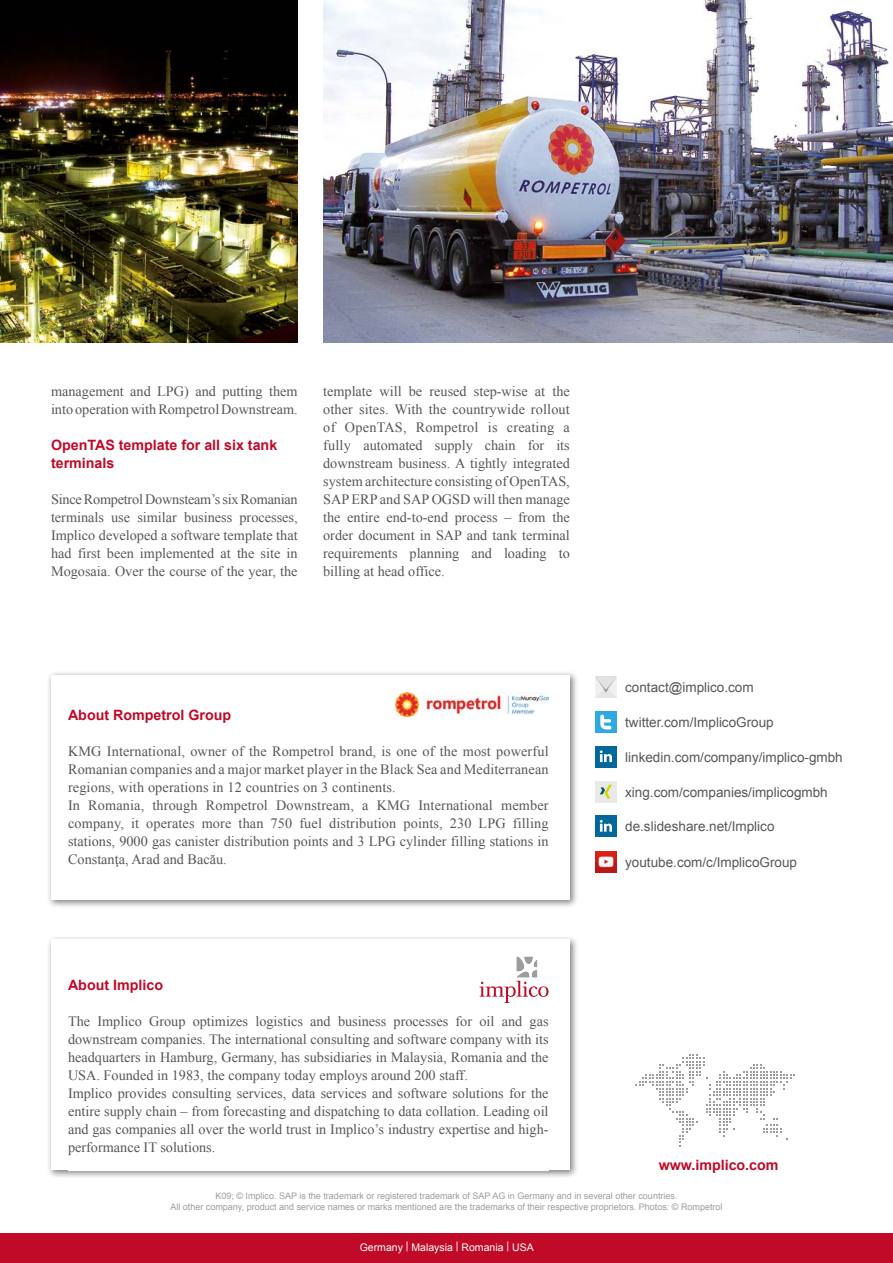
<style>
.page{position:relative;width:893px;height:1263px;background:#fff}
.page>*{position:absolute;margin:0;border:0;box-sizing:border-box;transform-origin:0 0}
.t1{font:900 20.4px "Arial";color:#c10a27}
.t2{font:14.25px/18px "Times New Roman";color:#575756}
.t3{font:700 14.25px/18px "Arial";color:#c10a27}
.t4{font:13.5px "Arial";color:#575756}
.t5{font:10.5px "Arial";color:#fff}
.t6{font:9px/10.8px "Arial";color:#9d9d9c;text-align:center}
.s1{font-weight:900;font-size:20.4px}
</style>
<div class="page">
<div style="left:0;top:1233px;width:893px;height:30px;background:#c10a27"></div>
<img style="left:323px;top:0;width:570px;height:342px">
<img style="left:0;top:0;width:298px;height:342px">
<div style="left:46px;top:670px;width:533px;height:239px;background:#000;opacity:.5"></div>
<div style="left:51px;top:675px;width:519px;height:225px;background:#fff"></div>
<div style="left:46px;top:935px;width:533px;height:244px;background:#000;opacity:.5"></div>
<div style="left:51px;top:940px;width:519px;height:230px;background:#fff"></div>
<svg style="left:480px;top:957px;width:69px;height:46px"></svg>
<svg style="left:635px;top:1054px;width:160px;height:92px"></svg>
<img style="left:396px;top:692px;width:153px;height:24px">
<div style="left:595px;top:746px;width:21px;height:21px;background:#02679a"></div>
<svg style="left:600px;top:750px;width:12px;height:12px"></svg>
<div style="left:595px;top:711px;width:21px;height:21px;background:#2ea9e1"></div>
<svg style="left:600px;top:714px;width:11px;height:15px"></svg>
<div style="left:595px;top:781px;width:21px;height:21px;background:#e9e9e9"></div>
<svg style="left:600px;top:785px;width:12px;height:13px"></svg>
<div style="left:595px;top:816px;width:21px;height:21px;background:#02679a"></div>
<svg style="left:600px;top:820px;width:12px;height:12px"></svg>
<img style="left:595px;top:851px;width:21px;height:21px">
<svg style="left:595px;top:677px;width:21px;height:21px"></svg>
<p class="t2" style="left:51px;top:382px;width:248px">management and LPG) and putting them into operation with Rompetrol Downstream.</p>
<p class="t3" style="left:51px;top:436px;width:228px">OpenTAS template for all six tank terminals</p>
<p class="t2" style="left:51px;top:490px;width:248px;text-align:justify">Since Rompetrol Downsteam’s six Romanian terminals use similar business processes, Implico developed a software template that had first been implemented at the site in Mogosaia. Over the course of the year, the</p>
<p class="t2" style="left:323px;top:382px;width:248px;text-align:justify">template will be reused step-wise at the other sites. With the countrywide rollout of OpenTAS, Rompetrol is creating a fully automated supply chain for its downstream business. A tightly integrated system architecture consisting of OpenTAS, SAP ERP and SAP OGSD will then manage the entire end-to-end process – from the order document in SAP and tank terminal requirements planning and loading to billing at head office.</p>
<p class="t3" style="left:68px;top:706px;width:165px">About Rompetrol Group</p>
<p class="t2" style="left:68px;top:742px;width:482px">KMG International, owner of the Rompetrol brand, is one of the most powerful Romanian companies and a major market player in the Black Sea and Mediterranean regions, with operations in 12 countries on 3 continents.<br>In Romania, through Rompetrol Downstream, a KMG International member company, it operates more than 750 fuel distribution points, 230 LPG filling stations, 9000 gas canister distribution points and 3 LPG cylinder filling stations in Constanţa, Arad and Bacău.</p>
<p class="t3" style="left:68px;top:976px;width:97px">About Implico</p>
<p class="t2" style="left:68px;top:1012px;width:482px">The Implico Group optimizes logistics and business processes for oil and gas downstream companies. The international consulting and software company with its headquarters in Hamburg, Germany, has subsidiaries in Malaysia, Romania and the USA. Founded in 1983, the company today employs around 200 staff.<br>Implico provides consulting services, data services and software solutions for the entire supply chain – from forecasting and dispatching to data collation. Leading oil and gas companies all over the world trust in Implico’s industry expertise and high&shy;performance IT solutions.</p>
<p class="t4" style="left:625px;top:678px;width:130px">contact@implico.com</p>
<p class="t4" style="left:625px;top:713px;width:150px">twitter.com/ImplicoGroup</p>
<p class="t4" style="left:625px;top:748px;width:219px">linkedin.com/company/implico-gmbh</p>
<p class="t4" style="left:625px;top:782px;width:204px">xing.com/companies/implicogmbh</p>
<p class="t4" style="left:625px;top:817px;width:151px">de.slideshare.net/Implico</p>
<p class="t4" style="left:625px;top:853px;width:173px">youtube.com/c/ImplicoGroup</p>
<h1 class="t1" style="left:672px;top:1150px;width:144px">.implico.com</h1>
<p class="t3" style="left:616px;top:1156px;width:164px"><span class="s1">www</span>www.implico.com</p>
<p class="t6" style="left:170px;top:1190px;width:554px">K09; © Implico. SAP is the trademark or registered trademark of SAP AG in Germany and in several other countries.<br>All other company, product and service names or marks mentioned are the trademarks of their respective proprietors. Photos: © Rompetrol</p>
<p class="t5" style="left:360px;top:1240px;width:175px">Germany | Malaysia | Romania | USA</p>
</div>
